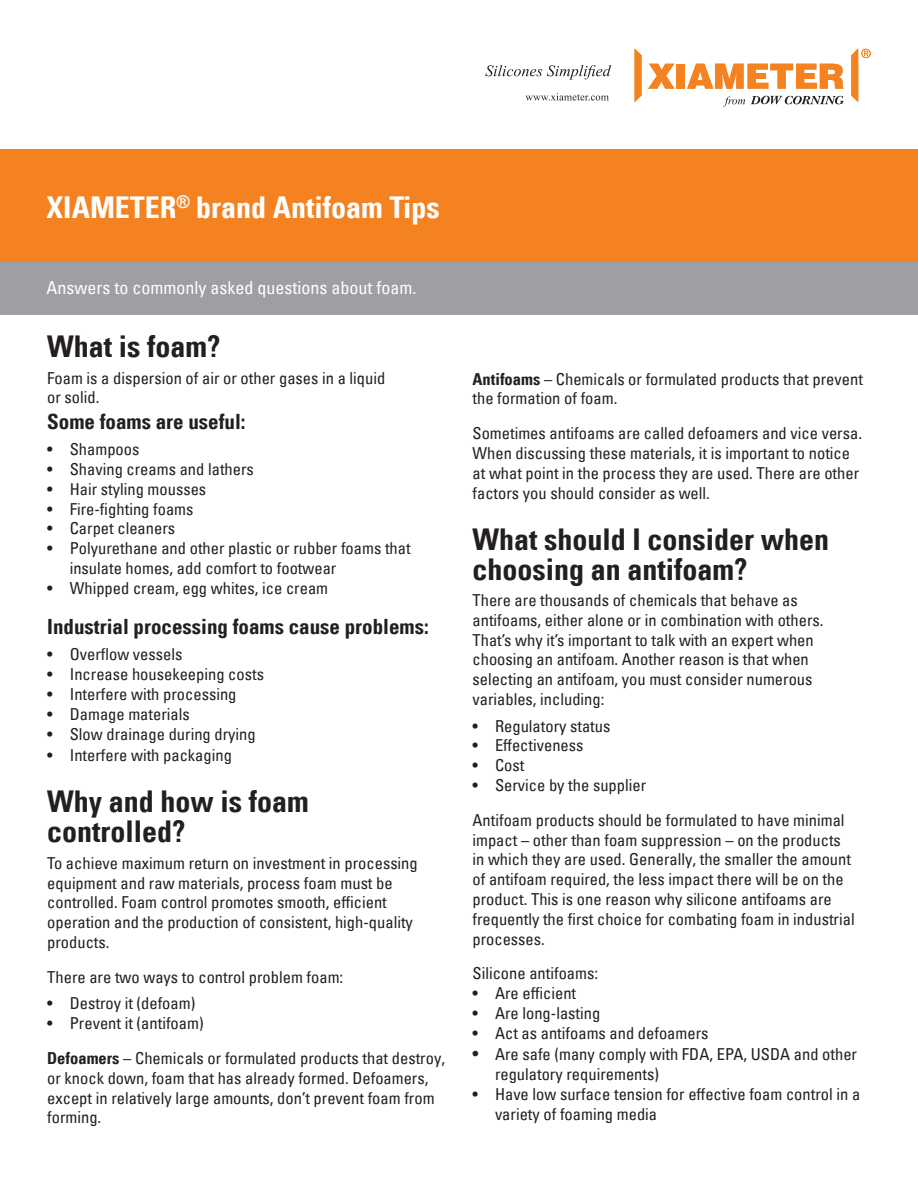
<style>
.page{position:relative;width:918px;height:1188px;background:#fff}
.page>*{position:absolute;margin:0;border:0;box-sizing:border-box;transform-origin:0 0}
.Document_Title{font:30px/30px "Univers Com 67 Bold Cond";color:#231f20}
.Document_Title-2{font:30px "Univers Com 67 Bold Cond";color:#fff}
.Subhead{font:21px "Univers Com 67 Bold Cond";color:#231f20}
.Document_Title-3{font:condensed 18px "Univers Com 57";color:#fff}
.t1{font:condensed 16.5px/19.8px "Univers Com 57";color:#231f20}
.s1{font-family:"Univers Com 67 Bold Cond";font-stretch:normal}
.s2{font-size:18px}
</style>
<div class="page">
<div style="left:0;top:149px;width:918px;height:114px;background:#f58220"></div>
<div style="left:0;top:262px;width:918px;height:53px;background:#9d9fa2"></div>
<svg style="left:526px;top:93px;width:83px;height:8px"></svg>
<svg style="left:648px;top:64px;width:27px;height:25px"></svg>
<div style="left:677px;top:64px;width:8px;height:25px;background:#f58220"></div>
<svg style="left:687px;top:64px;width:157px;height:25px"></svg>
<svg style="left:635px;top:49px;width:7px;height:53px"></svg>
<svg style="left:851px;top:48px;width:20px;height:54px"></svg>
<svg style="left:723px;top:96px;width:121px;height:11px"></svg>
<svg style="left:485px;top:65px;width:126px;height:15px"></svg>
<p class="Document_Title-2" style="left:47px;top:189px;width:395px">XIAMETER<sup>®</sup> brand Antifoam Tips</p>
<p class="Document_Title-3" style="left:47px;top:276px;width:371px">Answers to commonly asked questions about foam.</p>
<p class="Document_Title" style="left:47px;top:331px;width:175px">What is foam?</p>
<p class="t1" style="left:47px;top:368px;width:340px">Foam is a dispersion of air or other gases in a liquid or solid.</p>
<p class="Subhead" style="left:47px;top:408px;width:200px">Some foams are useful:</p>
<p class="t1" style="left:47px;top:439px;width:94px">• Shampoos</p>
<p class="t1" style="left:47px;top:459px;width:208px">• Shaving creams and lathers</p>
<p class="t1" style="left:47px;top:479px;width:161px">• Hair styling mousses</p>
<p class="t1" style="left:47px;top:499px;width:148px">• Fire-fighting foams</p>
<p class="t1" style="left:47px;top:518px;width:129px">• Carpet cleaners</p>
<p class="t1" style="left:70px;top:538px;width:342px;text-indent:-22px">• Polyurethane and other plastic or rubber foams that insulate homes, add comfort to footwear</p>
<p class="t1" style="left:47px;top:578px;width:282px">• Whipped cream, egg whites, ice cream</p>
<p class="Subhead" style="left:47px;top:614px;width:383px">Industrial processing foams cause problems:</p>
<p class="t1" style="left:47px;top:644px;width:137px">• Overflow vessels</p>
<p class="t1" style="left:47px;top:664px;width:218px">• Increase housekeeping costs</p>
<p class="t1" style="left:47px;top:684px;width:191px">• Interfere with processing</p>
<p class="t1" style="left:47px;top:704px;width:144px">• Damage materials</p>
<p class="t1" style="left:47px;top:724px;width:210px">• Slow drainage during drying</p>
<p class="t1" style="left:47px;top:745px;width:186px">• Interfere with packaging</p>
<p class="Document_Title" style="left:47px;top:787px;width:263px">Why and how is foam controlled?</p>
<p class="t1" style="left:47px;top:853px;width:372px">To achieve maximum return on investment in processing equipment and raw materials, process foam must be controlled. Foam control promotes smooth, efficient operation and the production of consistent, high-quality products.</p>
<p class="t1" style="left:47px;top:967px;width:298px">There are two ways to control problem foam:</p>
<p class="t1" style="left:47px;top:993px;width:150px">• Destroy it (defoam)</p>
<p class="t1" style="left:47px;top:1013px;width:158px">• Prevent it (antifoam)</p>
<p class="t1" style="left:47px;top:1048px;width:399px"><span class="s1">Defoamers</span> – Chemicals or formulated products that destroy, or knock down, foam that has already formed. Defoamers, except in relatively large amounts, don’t prevent foam from forming.</p>
<p class="t1" style="left:472px;top:369px;width:392px"><span class="s1">Antifoams</span> – Chemicals or formulated products that prevent the formation of foam.</p>
<p class="t1" style="left:472px;top:423px;width:391px">Sometimes antifoams are called defoamers and vice versa.<br>When discussing these materials, it is important to notice at what point in the process they are used. There are other factors you should consider as well.</p>
<p class="Document_Title" style="left:472px;top:524px;width:358px">What should I consider when choosing an antifoam?</p>
<p class="t1" style="left:472px;top:590px;width:327px">There are thousands of chemicals that behave as</p>
<p class="t1" style="left:472px;top:610px;width:353px">antifoams, either alone or in combination with others.</p>
<p class="t1" style="left:472px;top:630px;width:343px">That’s why it’s important to talk with an expert when</p>
<p class="t1" style="left:472px;top:649px;width:338px">choosing an antifoam. Another reason is that when</p>
<p class="t1" style="left:472px;top:669px;width:342px">selecting an antifoam, you must consider numerous</p>
<p class="t1" style="left:472px;top:689px;width:133px">variables, including:</p>
<p class="t1" style="left:472px;top:716px;width:139px">• Regulatory status</p>
<p class="t1" style="left:472px;top:735px;width:113px">• Effectiveness</p>
<p class="t1" style="left:472px;top:755px;width:53px">• Cost</p>
<p class="t1" style="left:472px;top:775px;width:175px">• Service by the supplier</p>
<p class="t1" style="left:472px;top:810px;width:384px">Antifoam products should be formulated to have minimal impact – other than foam suppression – on the products in which they are used. Generally, the smaller the amount of antifoam required, the less impact there will be on the product. This is one reason why silicone antifoams are frequently the first choice for combating foam in industrial processes.</p>
<p class="t1" style="left:472px;top:963px;width:127px">Silicone antifoams:</p>
<p class="t1" style="left:472px;top:983px;width:105px">• Are efficient</p>
<p class="t1" style="left:472px;top:1003px;width:129px">• Are long-lasting</p>
<p class="t1" style="left:472px;top:1023px;width:238px">• Act as antifoams and defoamers</p>
<p class="t1" style="left:495px;top:1044px;width:364px;text-indent:-22px"><span class="s2">•</span> Are safe (many comply with FDA, EPA, USDA and other regulatory requirements)</p>
<p class="t1" style="left:495px;top:1084px;width:367px;text-indent:-22px">• Have low surface tension for effective foam control in a variety of foaming media</p>
</div>
